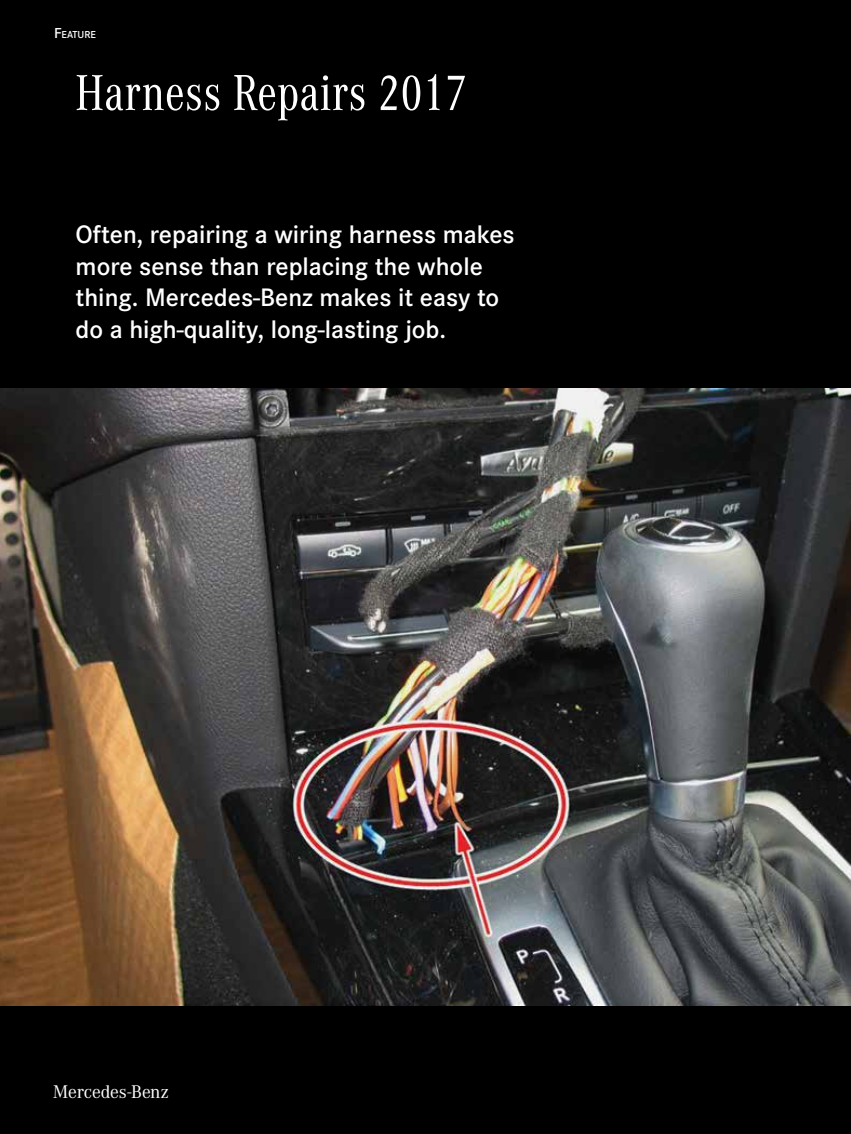
<style>
.page{position:relative;width:851px;height:1134px;background:#fff}
.page>*{position:absolute;margin:0;border:0;box-sizing:border-box;transform-origin:0 0}
.t1{font:52.5px "Corporate A Con";color:#fff}
.t2{font:600 26.25px/31.5px "Corporate S";color:#fff}
.t3{font:19.05px "Corporate A";color:#fff}
.t4{font:600 10.5px "Corporate S";color:#fff}
.s1{font-size:15px}
</style>
<div class="page">
<div style="left:0;top:1005px;width:850px;height:129px;background:#000"></div>
<div style="left:0;top:0;width:850px;height:42px;background:#000"></div>
<img style="left:0;top:388px;width:850px;height:617px">
<div style="left:0;top:42px;width:850px;height:346px;background:#000"></div>
<p class="t4" style="left:54px;top:29px;width:43px"><span class="s1">F</span>EATURE</p>
<h1 class="t1" style="left:75px;top:64px;width:394px">Harness Repairs 2017</h1>
<p class="t2" style="left:76px;top:219px;width:440px">Often, repairing a wiring harness makes more sense than replacing the whole thing. Mercedes-Benz makes it easy to do a high-quality, long-lasting job.</p>
<p class="t3" style="left:53px;top:1081px;width:117px">Mercedes-Benz</p>
</div>
